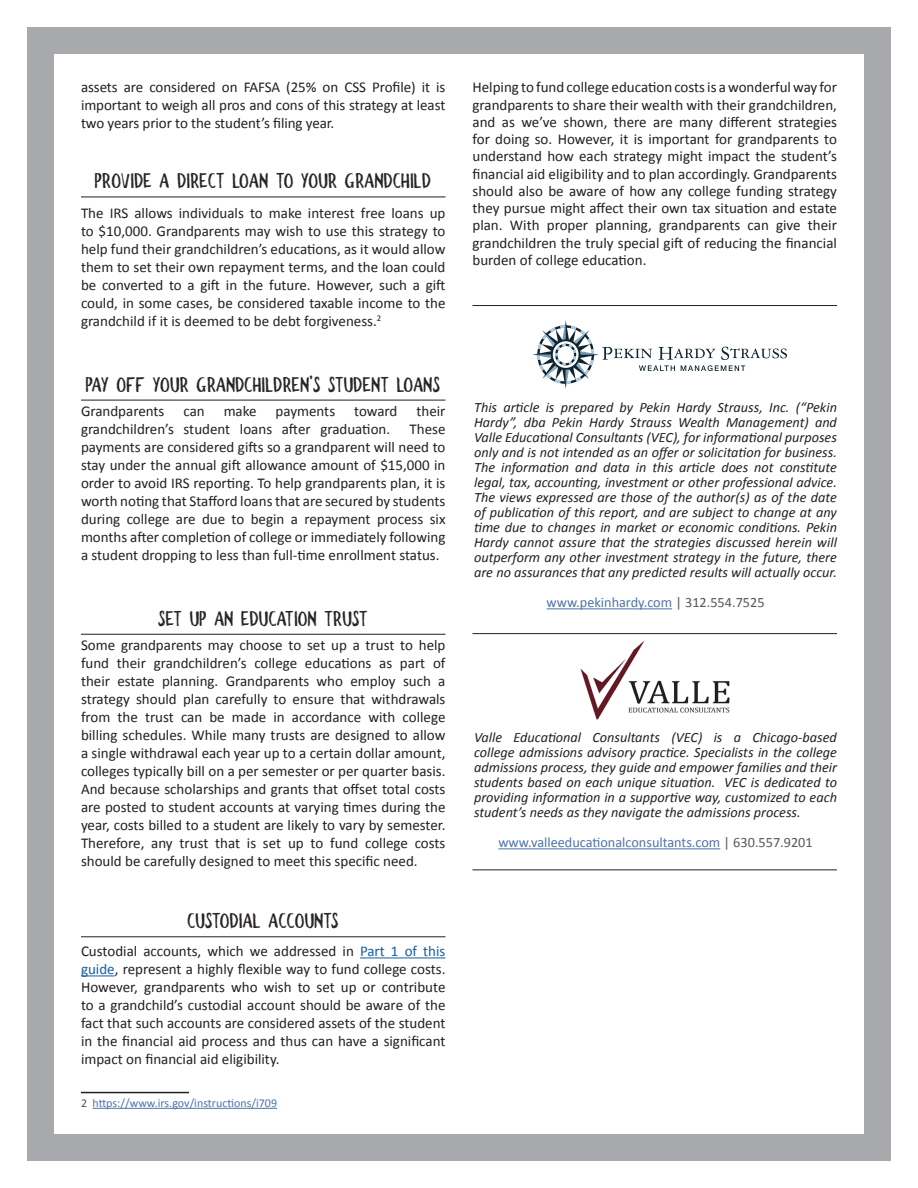
<style>
.page{position:relative;width:918px;height:1188px;background:#fff}
.page>*{position:absolute;margin:0;border:0;box-sizing:border-box;transform-origin:0 0}
.t1{font:21px "Bite Chalk Normal";letter-spacing:.01em;color:#231f20}
.t2{font:15px/18px "Calibri";color:#231f20;text-align:justify}
.t3{font:italic 14.25px/15px "Calibri";color:#231f20;text-align:justify}
.t4{font:14.25px "Calibri";color:#4d72ac}
.t5{font:12px "Calibri";color:#4d72ac}
.s1{color:#175d9e}
.s2{color:#57585a}
</style>
<div class="page">
<div style="left:27px;top:27px;width:864px;height:1134px;background:#a8a9ad"></div>
<div style="left:54px;top:54px;width:810px;height:1080px;background:#fff"></div>
<hr style="left:360px;top:957px;width:85px;height:1px;background:#175d9e">
<hr style="left:81px;top:975px;width:34px;height:1px;background:#175d9e">
<hr style="left:81px;top:1092px;width:108px;height:1px;background:#231f20">
<hr style="left:93px;top:1108px;width:184px;height:1px;background:#4d72ac">
<hr style="left:81px;top:400px;width:365px;height:1px;background:#231f20">
<hr style="left:81px;top:197px;width:365px;height:1px;background:#231f20">
<hr style="left:81px;top:634px;width:365px;height:1px;background:#231f20">
<hr style="left:81px;top:936px;width:365px;height:1px;background:#231f20">
<hr style="left:472px;top:633px;width:365px;height:1px;background:#231f20">
<hr style="left:472px;top:869px;width:365px;height:1px;background:#231f20">
<hr style="left:472px;top:305px;width:365px;height:1px;background:#231f20">
<svg style="left:533px;top:320px;width:254px;height:69px"></svg>
<img style="left:580px;top:640px;width:150px;height:80px">
<hr style="left:547px;top:608px;width:125px;height:1px;background:#4d72ac">
<hr style="left:498px;top:848px;width:222px;height:1px;background:#4d72ac">
<p class="t2" style="left:81px;top:78px;width:366px">assets are considered on FAFSA (25% on CSS Profile) it is important to weigh all pros and cons of this strategy at least two years prior to the student’s filing year.</p>
<p class="t1" style="left:95px;top:170px;width:338px">PROVIDE A DIRECT LOAN TO YOUR GRANDCHILD</p>
<p class="t2" style="left:81px;top:204px;width:366px">The IRS allows individuals to make interest free loans up to $10,000. Grandparents may wish to use this strategy to help fund their grandchildren’s educations, as it would allow them to set their own repayment terms, and the loan could be converted to a gift in the future. However, such a gift could, in some cases, be considered taxable income to the grandchild if it is deemed to be debt forgiveness.<sup>2</sup></p>
<p class="t1" style="left:86px;top:374px;width:356px">PAY OFF YOUR GRANDCHILDREN’S STUDENT LOANS</p>
<p class="t2" style="left:81px;top:402px;width:85px">Grandparents</p>
<p class="t2" style="left:183px;top:402px;width:23px">can</p>
<p class="t2" style="left:224px;top:402px;width:34px">make</p>
<p class="t2" style="left:276px;top:402px;width:61px">payments</p>
<p class="t2" style="left:354px;top:402px;width:45px">toward</p>
<p class="t2" style="left:416px;top:402px;width:31px">their</p>
<p class="t2" style="left:81px;top:420px;width:311px">grandchildren’s student loans after graduation.</p>
<p class="t2" style="left:81px;top:420px;width:366px;text-indent:329px">These payments are considered gifts so a grandparent will need to stay under the annual gift allowance amount of $15,000 in order to avoid IRS reporting. To help grandparents plan, it is worth noting that Stafford loans that are secured by students during college are due to begin a repayment process six months after completion of college or immediately following a student dropping to less than full-time enrollment status.</p>
<p class="t1" style="left:159px;top:608px;width:211px">SET UP AN EDUCATION TRUST</p>
<p class="t2" style="left:81px;top:636px;width:366px">Some grandparents may choose to set up a trust to help fund their grandchildren’s college educations as part of their estate planning. Grandparents who employ such a strategy should plan carefully to ensure that withdrawals from the trust can be made in accordance with college billing schedules. While many trusts are designed to allow a single withdrawal each year up to a certain dollar amount, colleges typically bill on a per semester or per quarter basis.<br>And because scholarships and grants that offset total costs are posted to student accounts at varying times during the year, costs billed to a student are likely to vary by semester.<br>Therefore, any trust that is set up to fund college costs should be carefully designed to meet this specific need.</p>
<p class="t1" style="left:188px;top:910px;width:153px">CUSTODIAL ACCOUNTS</p>
<p class="t2" style="left:81px;top:942px;width:366px">Custodial accounts, which we addressed in <span class="s1">Part 1 of this guide</span>, represent a highly flexible way to fund college costs.<br>However, grandparents who wish to set up or contribute to a grandchild’s custodial account should be aware of the fact that such accounts are considered assets of the student in the financial aid process and thus can have a significant impact on financial aid eligibility.</p>
<p class="t5" style="left:81px;top:1095px;width:198px"><span class="s2">2</span> https://www.irs.gov/instructions/i709</p>
<p class="t2" style="left:472px;top:78px;width:366px;line-height:17.2px">Helping to fund college education costs is a wonderful way for grandparents to share their wealth with their grandchildren, and as we’ve shown, there are many different strategies for doing so. However, it is important for grandparents to understand how each strategy might impact the student’s financial aid eligibility and to plan accordingly. Grandparents should also be aware of how any college funding strategy they pursue might affect their own tax situation and estate plan. With proper planning, grandparents can give their grandchildren the truly special gift of reducing the financial burden of college education.</p>
<p class="t3" style="left:474px;top:399px;width:364px">This article is prepared by Pekin Hardy Strauss, Inc. (“Pekin Hardy”, dba Pekin Hardy Strauss Wealth Management) and Valle Educational Consultants (VEC), for informational purposes only and is not intended as an offer or solicitation for business.<br>The information and data in this article does not constitute legal, tax, accounting, investment or other professional advice.<br>The views expressed are those of the author(s) as of the date of publication of this report, and are subject to change at any time due to changes in market or economic conditions. Pekin Hardy cannot assure that the strategies discussed herein will outperform any other investment strategy in the future, there are no assurances that any predicted results will actually occur.</p>
<p class="t4" style="left:547px;top:593px;width:220px">www.pekinhardy.com <span class="s2">| 312.554.7525</span></p>
<p class="t3" style="left:474px;top:729px;width:364px">Valle Educational Consultants (VEC) is a Chicago-based college admissions advisory practice. Specialists in the college admissions process, they guide and empower families and their students based on each unique situation. VEC is dedicated to providing information in a supportive way, customized to each student’s needs as they navigate the admissions process.</p>
<p class="t4" style="left:498px;top:833px;width:316px">www.valleeducationalconsultants.com <span class="s2">| 630.557.9201</span></p>
</div>
